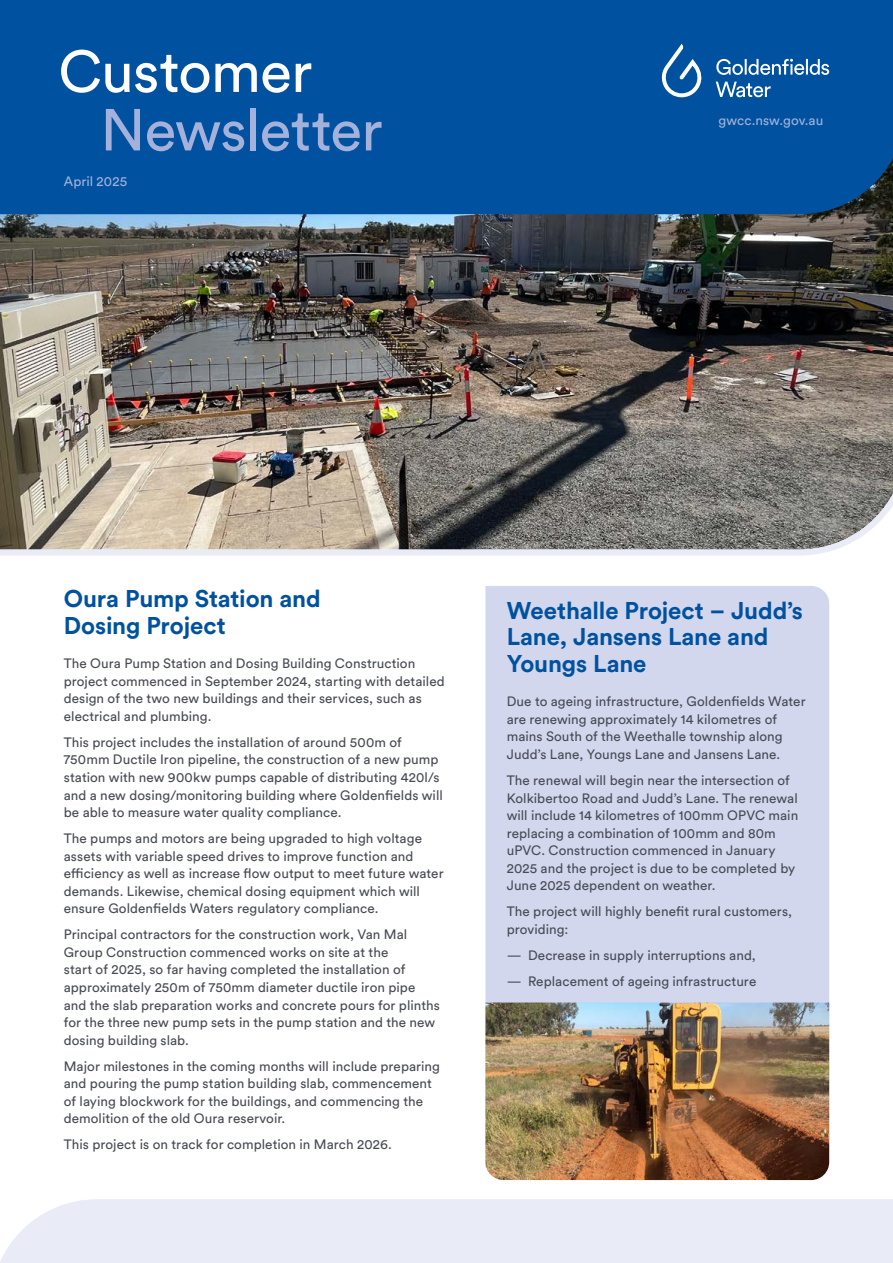
<style>
.page{position:relative;width:893px;height:1263px;background:#fff}
.page>*{position:absolute;margin:0;border:0;box-sizing:border-box;transform-origin:0 0}
.t1{font:58.5px "Circular Std";letter-spacing:-.015em;color:#a4b1da}
.t2{font:58.5px "Circular Std";letter-spacing:-.015em;color:#fff}
.t3{font:700 24px/26.4px "Circular Std";letter-spacing:-.005em;color:#00519f}
.body_copy{font:13.5px/17.5px "Circular Std";letter-spacing:.005em;color:#484b54}
.box_spacing{font:13.5px "Circular Std";letter-spacing:.005em;color:#a4b1da}
</style>
<div class="page">
<img style="left:0;top:214px;width:893px;height:342px">
<div style="left:0;top:0;width:893px;height:214px;background:#00519f"></div>
<div style="left:0;top:1199px;width:893px;height:64px;background:#e9ebf7"></div>
<svg style="left:716px;top:59px;width:113px;height:38px;background:#3776b3"></svg>
<svg style="left:662px;top:44px;width:41px;height:53px"></svg>
<div style="left:485px;top:586px;width:344px;height:416px;background:#d2d7ee"></div>
<img style="left:485px;top:1002px;width:344px;height:178px">
<p class="t2" style="left:58px;top:36px;width:255px">Customer</p>
<p class="t1" style="left:101px;top:94px;width:284px">Newsletter</p>
<p class="box_spacing" style="left:718px;top:112px;width:106px">gwcc.nsw.gov.au</p>
<p class="box_spacing" style="left:64px;top:173px;width:65px">April 2025</p>
<h1 class="t3" style="left:64px;top:585px;width:259px">Oura Pump Station and<br>Dosing Project</h1>
<p class="body_copy" style="left:64px;top:654px;width:383px">The Oura Pump Station and Dosing Building Construction project commenced in September 2024, starting with detailed design of the two new buildings and their services, such as electrical and plumbing.</p>
<p class="body_copy" style="left:64px;top:733px;width:381px">This project includes the installation of around 500m of 750mm Ductile Iron pipeline, the construction of a new pump station with new 900kw pumps capable of distributing 420l/s and a new dosing/monitoring building where Goldenfields will be able to measure water quality compliance.</p>
<p class="body_copy" style="left:64px;top:829px;width:381px">The pumps and motors are being upgraded to high voltage assets with variable speed drives to improve function and efficiency as well as increase flow output to meet future water demands. Likewise, chemical dosing equipment which will ensure Goldenfields Waters regulatory compliance.</p>
<p class="body_copy" style="left:64px;top:926px;width:378px">Principal contractors for the construction work, Van Mal Group Construction commenced works on site at the<br>start of 2025, so far having completed the installation of approximately 250m of 750mm diameter ductile iron pipe and the slab preparation works and concrete pours for plinths for the three new pump sets in the pump station and the new dosing building slab.</p>
<p class="body_copy" style="left:64px;top:1057px;width:378px">Major milestones in the coming months will include preparing and pouring the pump station building slab, commencement of laying blockwork for the buildings, and commencing the demolition of the old Oura reservoir.</p>
<p class="body_copy" style="left:64px;top:1136px;width:330px">This project is on track for completion in March 2026.</p>
<h1 class="t3" style="left:507px;top:597px;width:298px">Weethalle Project – Judd’s<br>Lane, Jansens Lane and<br>Youngs Lane</h1>
<p class="body_copy" style="left:507px;top:693px;width:300px">Due to ageing infrastructure, Goldenfields Water are renewing approximately 14 kilometres of mains South of the Weethalle township along Judd’s Lane, Youngs Lane and Jansens Lane.</p>
<p class="body_copy" style="left:507px;top:771px;width:293px">The renewal will begin near the intersection of Kolkibertoo Road and Judd’s Lane. The renewal will include 14 kilometres of 100mm OPVC main replacing a combination of 100mm and 80m uPVC. Construction commenced in January 2025 and the project is due to be completed by June 2025 dependent on weather.</p>
<p class="body_copy" style="left:507px;top:903px;width:287px">The project will highly benefit rural customers, providing:</p>
<p class="body_copy" style="left:507px;top:946px;width:251px">— Decrease in supply interruptions and,</p>
<p class="body_copy" style="left:507px;top:972px;width:251px">— Replacement of ageing infrastructure</p>
</div>
